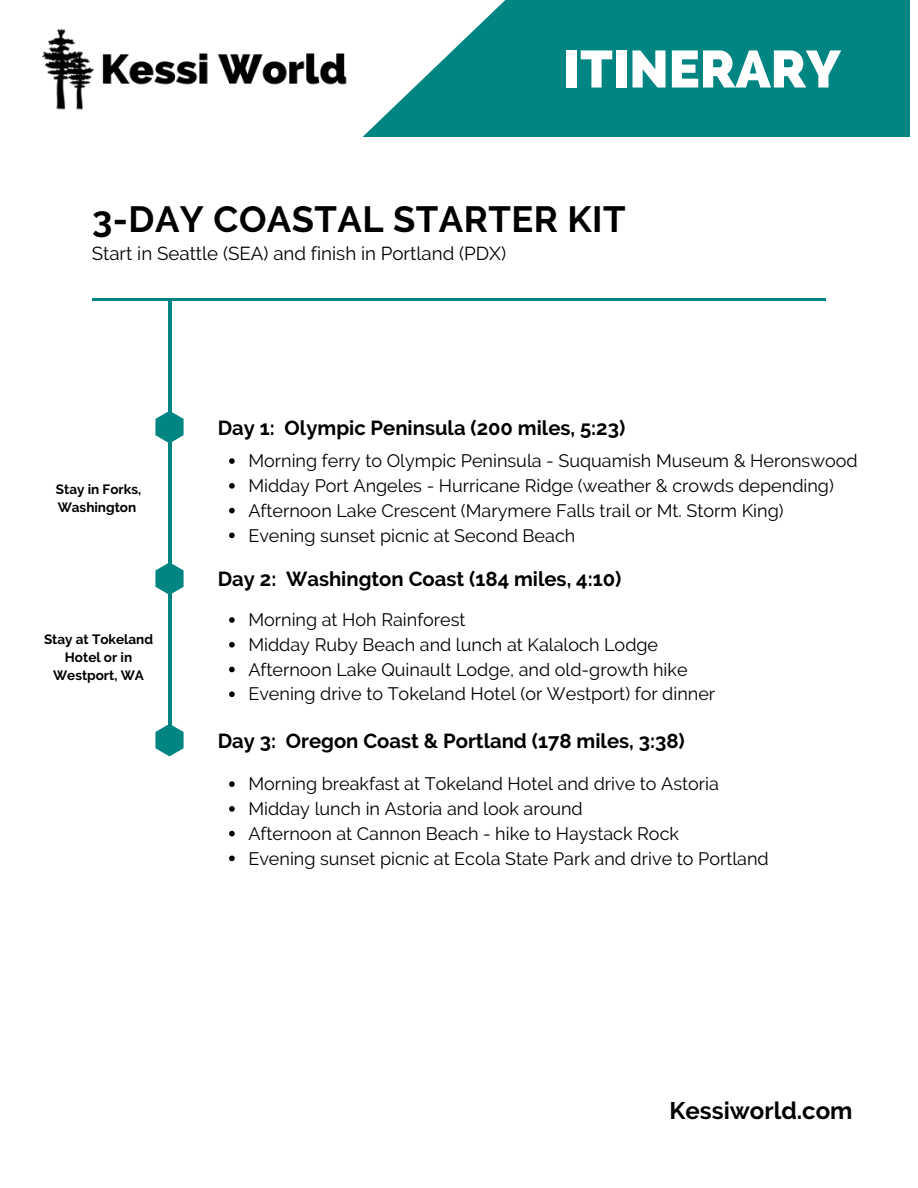
<style>
.page{position:relative;width:918px;height:1188px;background:#fff}
.page>*{position:absolute;margin:0;border:0;box-sizing:border-box;transform-origin:0 0}
.t1{font:800 52.2px "Raleway";color:#fff}
.t2{font:700 36.3px "Raleway";letter-spacing:.015em;color:#000}
.t3{font:700 24px "Raleway";color:#000}
.t4{font:700 20.25px "Raleway";color:#000}
.t5{font:18.75px "Raleway";color:#000}
.t6{font:18px "Raleway";color:#000}
.t7{font:700 13.5px/18px "Raleway";color:#000}
</style>
<div class="page">
<div style="left:6px;top:0;width:904px;height:137px;background:#008582"></div>
<hr style="left:168px;top:299px;width:3px;height:441px;background:#008582">
<hr style="left:92px;top:299px;width:734px;height:2px;background:#008582">
<svg style="left:155px;top:411px;width:29px;height:32px"></svg>
<svg style="left:155px;top:562px;width:29px;height:33px"></svg>
<svg style="left:155px;top:724px;width:29px;height:32px"></svg>
<svg style="left:229px;top:458px;width:6px;height:6px"></svg>
<svg style="left:229px;top:483px;width:6px;height:6px"></svg>
<svg style="left:229px;top:508px;width:6px;height:5px"></svg>
<svg style="left:229px;top:533px;width:6px;height:5px"></svg>
<svg style="left:229px;top:617px;width:6px;height:6px"></svg>
<svg style="left:229px;top:642px;width:6px;height:6px"></svg>
<svg style="left:229px;top:667px;width:6px;height:5px"></svg>
<svg style="left:229px;top:691px;width:6px;height:6px"></svg>
<svg style="left:229px;top:781px;width:6px;height:6px"></svg>
<svg style="left:229px;top:806px;width:6px;height:6px"></svg>
<svg style="left:229px;top:831px;width:6px;height:5px"></svg>
<svg style="left:229px;top:856px;width:6px;height:5px"></svg>
<svg style="left:398px;top:0;width:108px;height:103px"></svg>
<img style="left:6px;top:0;width:392px;height:137px">
<p class="t1" style="left:564px;top:38px;width:278px">ITINERARY</p>
<p class="t2" style="left:92px;top:198px;width:535px">3-DAY COASTAL STARTER KIT</p>
<p class="t5" style="left:92px;top:242px;width:416px">Start in Seattle (SEA) and finish in Portland (PDX)</p>
<p class="t7" style="left:56px;top:481px;width:87px">Stay in Forks,<br>Washington</p>
<p class="t7" style="left:44px;top:630px;width:111px;text-align:center">Stay at Tokeland<br>Hotel or in<br>Westport, WA</p>
<p class="t4" style="left:218px;top:416px;width:409px">Day 1: Olympic Peninsula (200 miles, 5:23)</p>
<p class="t6" style="left:248px;top:450px;width:611px">Morning ferry to Olympic Peninsula - Suquamish Museum &amp; Heronswood</p>
<p class="t6" style="left:248px;top:475px;width:587px">Midday Port Angeles - Hurricane Ridge (weather &amp; crowds depending)</p>
<p class="t6" style="left:248px;top:500px;width:537px">Afternoon Lake Crescent (Marymere Falls trail or Mt. Storm King)</p>
<p class="t6" style="left:248px;top:525px;width:328px">Evening sunset picnic at Second Beach</p>
<p class="t4" style="left:218px;top:567px;width:405px">Day 2: Washington Coast (184 miles, 4:10)</p>
<p class="t6" style="left:248px;top:609px;width:219px">Morning at Hoh Rainforest</p>
<p class="t6" style="left:248px;top:634px;width:411px">Midday Ruby Beach and lunch at Kalaloch Lodge</p>
<p class="t6" style="left:248px;top:659px;width:441px">Afternoon Lake Quinault Lodge, and old-growth hike</p>
<p class="t6" style="left:248px;top:684px;width:468px">Evening drive to Tokeland Hotel (or Westport) for dinner</p>
<p class="t4" style="left:218px;top:729px;width:469px">Day 3: Oregon Coast &amp; Portland (178 miles, 3:38)</p>
<p class="t6" style="left:248px;top:773px;width:472px">Morning breakfast at Tokeland Hotel and drive to Astoria</p>
<p class="t6" style="left:248px;top:798px;width:336px">Midday lunch in Astoria and look around</p>
<p class="t6" style="left:248px;top:823px;width:432px">Afternoon at Cannon Beach - hike to Haystack Rock</p>
<p class="t6" style="left:248px;top:848px;width:522px">Evening sunset picnic at Ecola State Park and drive to Portland</p>
<p class="t3" style="left:669px;top:1096px;width:185px">Kessiworld.com</p>
</div>
